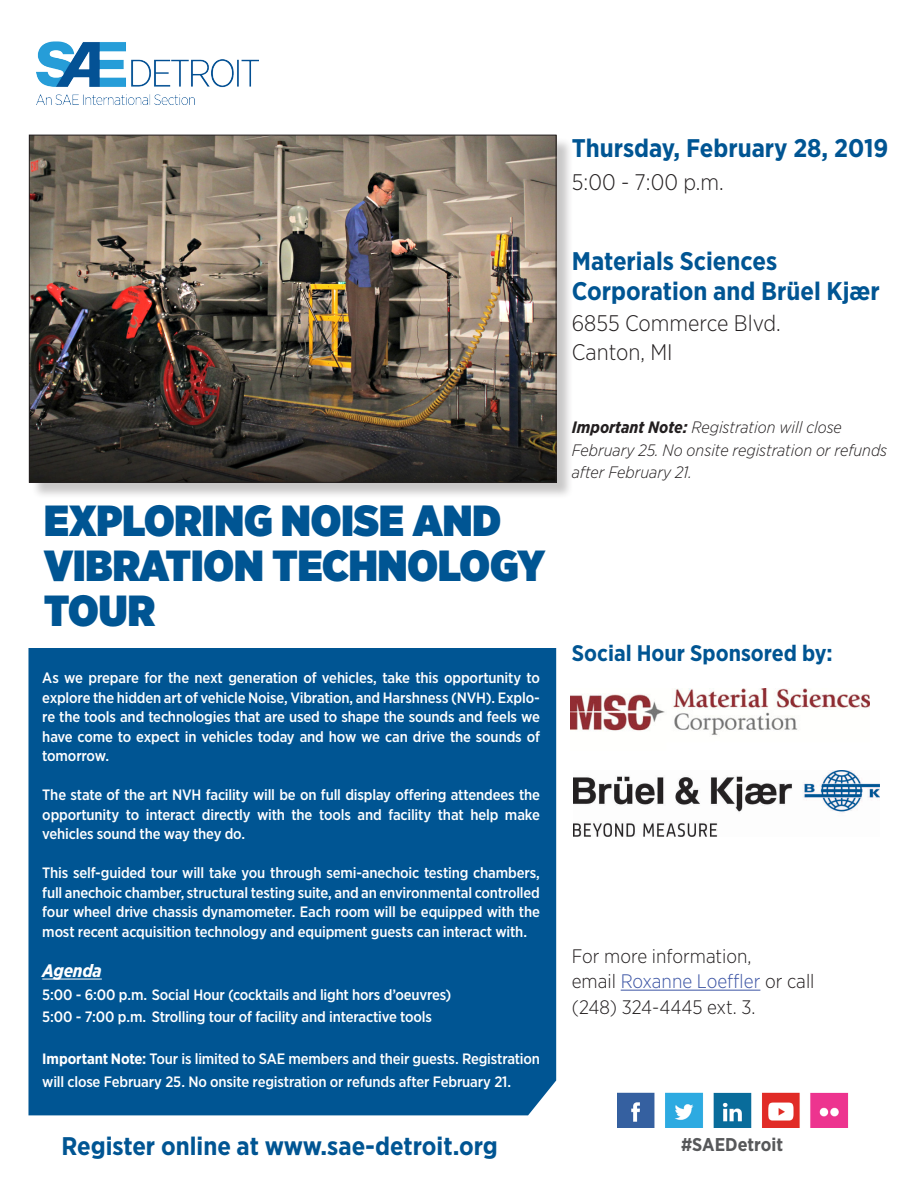
<style>
.page{position:relative;width:918px;height:1188px;background:#fff}
.page>*{position:absolute;margin:0;border:0;box-sizing:border-box;transform-origin:0 0}
.t1{font:900 43.5px/45px "Gotham Narrow";color:#005593}
.t2{font:700 25.5px/30px "Gotham Narrow";color:#005593}
.t3{font:300 22.5px "Gotham Narrow";color:#231f20}
.t4{font:700 22.5px "Gotham Narrow";color:#005593}
.t5{font:300 19.5px/25.5px "Gotham Narrow";color:#231f20}
.t6{font:700 18.45px "Gotham Narrow";color:#57585a}
.t7{font:italic 700 18px "Gotham Narrow";letter-spacing:-.015em;color:#fff}
.t8{font:italic 300 16.5px/22.5px "Gotham Narrow";color:#231f20}
.t9{font:500 15px/19.5px "Gotham Narrow";letter-spacing:-.01em;color:#fff;text-align:justify}
.s1{font-weight:700}
.s2{color:#3b54a4}
</style>
<div class="page">
<img style="left:37px;top:41px;width:222px;height:64px">
<div style="left:28px;top:648px;width:528px;height:467px;background:#005593"></div>
<hr style="left:42px;top:979px;width:60px;height:1px;background:#fff">
<img style="left:617px;top:1092px;width:232px;height:35px">
<hr style="left:621px;top:990px;width:139px;height:1px;background:#3b54a4">
<div style="left:31px;top:137px;width:543px;height:363px;background:#231f20;opacity:.25"></div>
<img style="left:31px;top:137px;width:523px;height:343px">
<img style="left:573px;top:771px;width:307px;height:65px">
<img style="left:571px;top:689px;width:298px;height:46px">
<p class="t1" style="left:44px;top:498px;width:502px">EXPLORING NOISE AND<br>VIBRATION TECHNOLOGY<br>TOUR</p>
<p class="t9" style="left:42px;top:668px;width:499px">As we prepare for the next generation of vehicles, take this opportunity to explore the hidden art of vehicle Noise, Vibration, and Harshness (NVH). Explo&shy;re the tools and technologies that are used to shape the sounds and feels we have come to expect in vehicles today and how we can drive the sounds of tomorrow.</p>
<p class="t9" style="left:42px;top:785px;width:499px">The state of the art NVH facility will be on full display offering attendees the opportunity to interact directly with the tools and facility that help make vehicles sound the way they do.</p>
<p class="t9" style="left:42px;top:863px;width:499px">This self-guided tour will take you through semi-anechoic testing chambers, full anechoic chamber, structural testing suite, and an environmental controlled four wheel drive chassis dynamometer. Each room will be equipped with the most recent acquisition technology and equipment guests can interact with.</p>
<p class="t7" style="left:42px;top:959px;width:61px">Agenda</p>
<p class="t9" style="left:42px;top:985px;width:410px">5:00 - 6:00 p.m. Social Hour (cocktails and light hors d’oeuvres)</p>
<p class="t9" style="left:42px;top:1007px;width:391px">5:00 - 7:00 p.m. Strolling tour of facility and interactive tools</p>
<p class="t9" style="left:42px;top:1048px;width:499px;line-height:22.5px"><span class="s1">Important Note:</span> Tour is limited to SAE members and their guests. Registration will close February 25. No onsite registration or refunds after February 21.</p>
<p class="t2" style="left:61px;top:1131px;width:438px">Register online at www.sae-detroit.org</p>
<p class="t2" style="left:572px;top:132px;width:318px">Thursday, February 28, 2019</p>
<p class="t3" style="left:572px;top:168px;width:154px">5:00 - 7:00 p.m.</p>
<p class="t2" style="left:572px;top:246px;width:310px">Materials Sciences<br>Corporation and Brüel Kjær</p>
<p class="t3" style="left:572px;top:310px;width:211px">6855 Commerce Blvd.</p>
<p class="t3" style="left:572px;top:338px;width:102px">Canton, MI</p>
<p class="t8" style="left:572px;top:416px;width:317px"><span class="s1">Important Note:</span> Registration will close<br>February 25. No onsite registration or refunds after February 21.</p>
<p class="t4" style="left:572px;top:638px;width:262px">Social Hour Sponsored by:</p>
<p class="t5" style="left:572px;top:943px;width:244px">For more information,<br>email <span class="s2">Roxanne Loeffler</span> or call</p>
<p class="t5" style="left:572px;top:994px;width:185px">(248) 324-4445 ext. 3.</p>
<p class="t6" style="left:681px;top:1133px;width:103px">#SAEDetroit</p>
</div>
